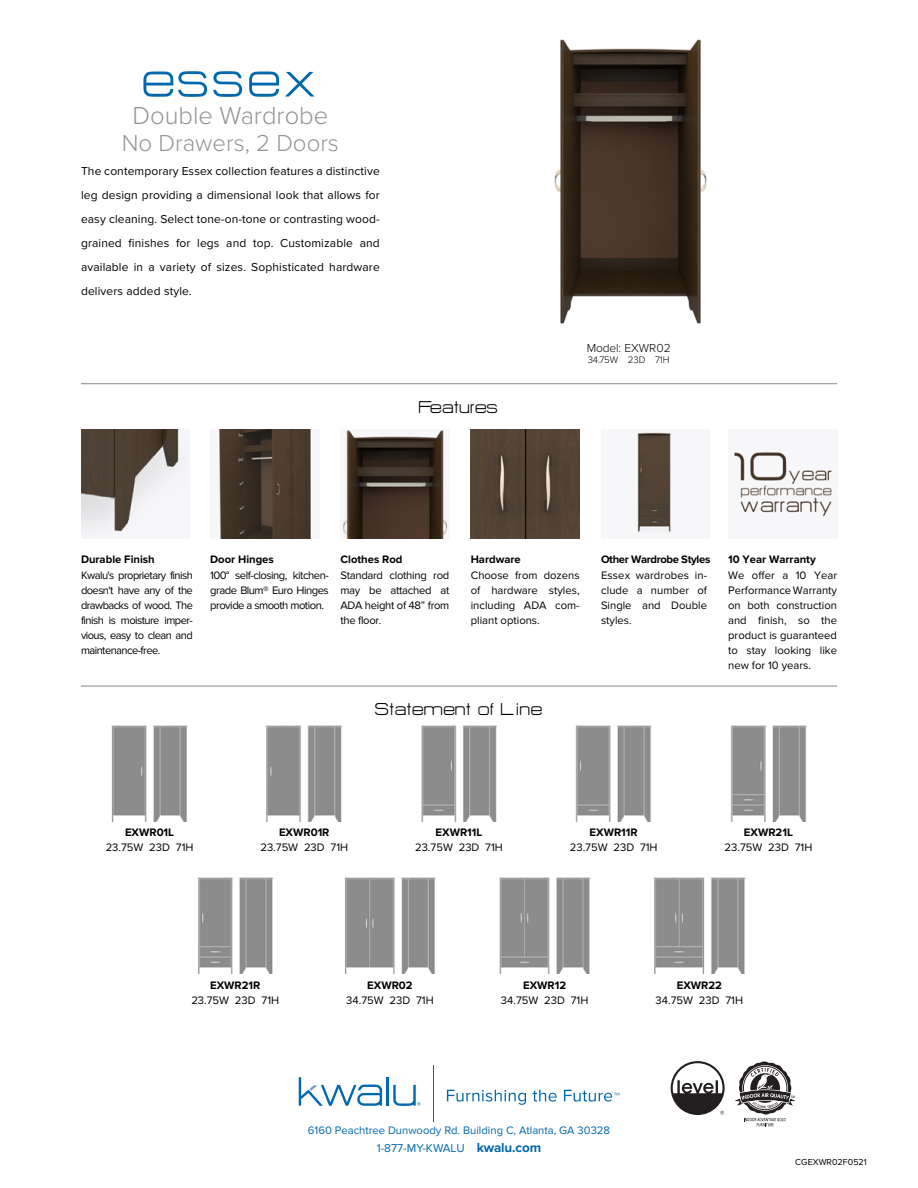
<style>
.page{position:relative;width:918px;height:1188px;background:#fff}
.page>*{position:absolute;margin:0;border:0;box-sizing:border-box;transform-origin:0 0}
.t1{font:60px "HURTMOLD";letter-spacing:.03em;color:#0068ac}
.t2{font:300 25.5px "Proxima Nova";color:#949598}
.t3{font:300 24px "Proxima Nova";color:#949598}
.t4{font:21px "HURTMOLD";color:#000}
.t5{font:12px/24px "Proxima Nova";letter-spacing:.01em;color:#000;text-align:justify}
.t6{font:300 12px "Proxima Nova";color:#000}
.t7{font:11.85px "Proxima Nova";color:#0068ac}
.t8{font:11.25px/15px "Proxima Nova";color:#000;text-align:justify}
.t9{font:700 11.25px "Proxima Nova";color:#000}
.t10{font:11.25px "Proxima Nova";color:#0068ac}
.t11{font:700 11.25px "Proxima Nova";letter-spacing:-.03em;color:#000}
.t12{font:300 9.75px "Proxima Nova";letter-spacing:-.01em;color:#000}
.t13{font:9px "Proxima Nova";color:#000}
.s1{font-weight:700;font-size:13.5px}
</style>
<div class="page">
<svg style="left:671px;top:1061px;width:54px;height:54px"></svg>
<svg style="left:735px;top:1061px;width:61px;height:65px"></svg>
<hr style="left:433px;top:1066px;width:1px;height:56px;background:#0068ac">
<hr style="left:387px;top:1077px;width:2px;height:29px;background:#0068ac">
<svg style="left:393px;top:1085px;width:27px;height:21px"></svg>
<svg style="left:299px;top:1077px;width:83px;height:29px"></svg>
<svg style="left:447px;top:1090px;width:79px;height:15px"></svg>
<svg style="left:533px;top:1090px;width:24px;height:12px"></svg>
<svg style="left:564px;top:1090px;width:55px;height:12px"></svg>
<hr style="left:81px;top:383px;width:756px;height:1px;background:#909294">
<img style="left:81px;top:429px;width:109px;height:108px">
<img style="left:219px;top:429px;width:92px;height:109px">
<img style="left:637px;top:432px;width:36px;height:101px">
<img style="left:343px;top:430px;width:105px;height:108px">
<img style="left:554px;top:39px;width:153px;height:285px">
<img style="left:734px;top:452px;width:98px;height:65px">
<img style="left:471px;top:429px;width:109px;height:109px">
<hr style="left:81px;top:686px;width:756px;height:1px;background:#909294">
<img style="left:111px;top:726px;width:77px;height:96px">
<img style="left:266px;top:726px;width:76px;height:96px">
<img style="left:421px;top:726px;width:76px;height:96px">
<img style="left:575px;top:726px;width:77px;height:96px">
<img style="left:730px;top:726px;width:77px;height:96px">
<img style="left:197px;top:878px;width:77px;height:96px">
<img style="left:344px;top:878px;width:92px;height:96px">
<img style="left:499px;top:878px;width:91px;height:96px">
<img style="left:654px;top:878px;width:92px;height:96px">
<h1 class="t1" style="left:143px;top:49px;width:177px">essex</h1>
<h2 class="t2" style="left:133px;top:101px;width:197px">Double Wardrobe</h2>
<h3 class="t3" style="left:122px;top:129px;width:219px">No Drawers, 2 Doors</h3>
<p class="t5" style="left:81px;top:160px;width:300px">The contemporary Essex collection features a distinctive leg design providing a dimensional look that allows for easy cleaning. Select tone-on-tone or contrasting wood&shy;grained finishes for legs and top. Customizable and available in a variety of sizes. Sophisticated hardware delivers added style.</p>
<h3 class="t4" style="left:419px;top:396px;width:81px">Features</h3>
<p class="t6" style="left:587px;top:341px;width:86px">Model: EXWR02</p>
<p class="t12" style="left:588px;top:355px;width:83px">34.75W 23D 71H</p>
<p class="t9" style="left:81px;top:553px;width:75px">Durable Finish</p>
<p class="t8" style="left:81px;top:568px;width:113px">Kwalu's proprietary finish doesn't have any of the drawbacks of wood. The finish is moisture imper&shy;vious, easy to clean and maintenance-free.</p>
<p class="t9" style="left:210px;top:553px;width:65px">Door Hinges</p>
<p class="t8" style="left:210px;top:568px;width:120px">100° self-closing, kitchen&shy;grade Blum® Euro Hinges provide a smooth motion.</p>
<p class="t9" style="left:340px;top:553px;width:64px">Clothes Rod</p>
<p class="t8" style="left:340px;top:568px;width:110px">Standard clothing rod may be attached at ADA height of 48” from the floor.</p>
<p class="t9" style="left:471px;top:553px;width:52px">Hardware</p>
<p class="t8" style="left:471px;top:568px;width:110px">Choose from dozens of hardware styles, including ADA com&shy;pliant options.</p>
<h3 class="t4" style="left:375px;top:699px;width:170px">Statement of Line</h3>
<p class="t11" style="left:601px;top:553px;width:111px">Other Wardrobe Styles</p>
<p class="t8" style="left:601px;top:568px;width:108px">Essex wardrobes in&shy;clude a number of Single and Double styles.</p>
<p class="t9" style="left:728px;top:553px;width:89px">10 Year Warranty</p>
<p class="t8" style="left:728px;top:568px;width:110px">We offer a 10 Year Performance Warranty on both construction and finish, so the product is guaranteed to stay looking like new for 10 years.</p>
<p class="t9" style="left:125px;top:826px;width:51px">EXWR01L</p>
<p class="t8" style="left:106px;top:841px;width:89px">23.75W 23D 71H</p>
<p class="t9" style="left:279px;top:826px;width:52px">EXWR01R</p>
<p class="t8" style="left:260px;top:841px;width:89px">23.75W 23D 71H</p>
<p class="t9" style="left:436px;top:826px;width:48px">EXWR11L</p>
<p class="t8" style="left:415px;top:841px;width:89px">23.75W 23D 71H</p>
<p class="t9" style="left:590px;top:826px;width:50px">EXWR11R</p>
<p class="t8" style="left:570px;top:841px;width:89px">23.75W 23D 71H</p>
<p class="t9" style="left:744px;top:826px;width:50px">EXWR21L</p>
<p class="t8" style="left:725px;top:841px;width:89px">23.75W 23D 71H</p>
<p class="t9" style="left:210px;top:979px;width:52px">EXWR21R</p>
<p class="t8" style="left:191px;top:993px;width:89px">23.75W 23D 71H</p>
<p class="t9" style="left:367px;top:979px;width:47px">EXWR02</p>
<p class="t8" style="left:346px;top:993px;width:89px">34.75W 23D 71H</p>
<p class="t9" style="left:523px;top:979px;width:45px">EXWR12</p>
<p class="t8" style="left:501px;top:993px;width:89px">34.75W 23D 71H</p>
<p class="t9" style="left:677px;top:979px;width:47px">EXWR22</p>
<p class="t8" style="left:656px;top:993px;width:89px">34.75W 23D 71H</p>
<p class="t10" style="left:308px;top:1124px;width:304px">6160 Peachtree Dunwoody Rd. Building C, Atlanta, GA 30328</p>
<p class="t7" style="left:377px;top:1142px;width:166px">1-877-MY-KWALU <span class="s1">kwalu.com</span></p>
<p class="t13" style="left:795px;top:1157px;width:74px">CGEXWR02F0521</p>
</div>
